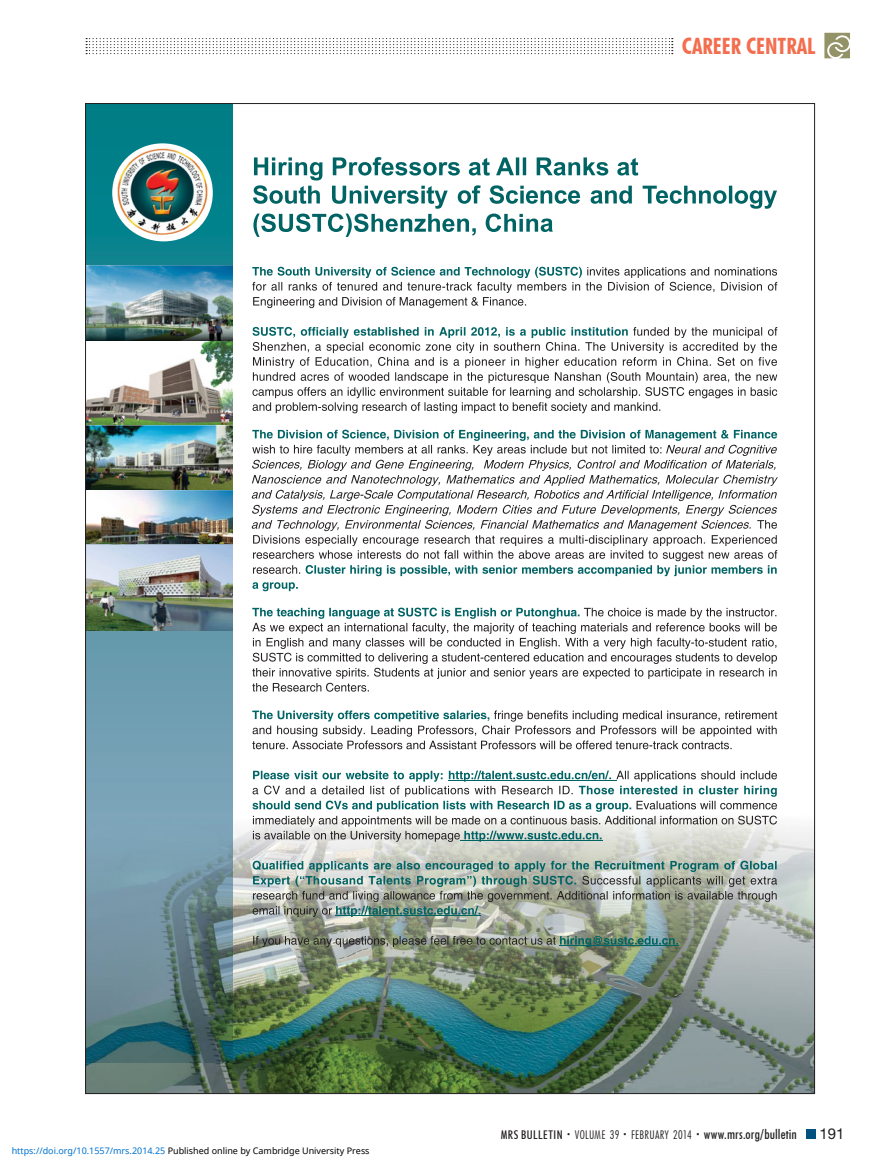
<style>
.page{position:relative;width:878px;height:1175px;background:#fff}
.page>*{position:absolute;margin:0;border:0;box-sizing:border-box;transform-origin:0 0}
.t1{font:700 condensed 22.5px "Futura BT";color:#f36e4f}
.t2{font:15px "Helvetica Neue LT Std";color:#231f20}
.t3{font:300 condensed 12px "Futura BT";letter-spacing:.02em;color:#231f20}
.t4{font:9px "Noto Sans";color:#000}
.s1{color:#0172cf}
.s2{font-weight:500}
.s3{font-size:7.5px}
.s4{font-weight:500;font-size:13.5px}
</style>
<div class="page">
<div style="left:806px;top:1130px;width:9px;height:8px;background:#005080"></div>
<svg style="left:86px;top:38px;width:586px;height:16px"></svg>
<svg style="left:824px;top:33px;width:26px;height:25px"></svg>
<img style="left:87px;top:105px;width:146px;height:957px">
<div style="left:112px;top:143px;width:101px;height:98px;background:#fff;border-radius:50%"></div>
<img style="left:116px;top:147px;width:95px;height:90px">
<svg style="left:253px;top:157px;width:524px;height:80px"></svg>
<img style="left:233px;top:576px;width:380px;height:325px">
<img style="left:613px;top:576px;width:199px;height:516px">
<img style="left:190px;top:901px;width:423px;height:191px">
<img style="left:87px;top:1062px;width:104px;height:30px">
<img style="left:87px;top:265px;width:146px;height:365px">
<svg style="left:252px;top:267px;width:525px;height:41px"></svg>
<svg style="left:252px;top:327px;width:525px;height:86px"></svg>
<svg style="left:252px;top:429px;width:525px;height:147px"></svg>
<svg style="left:252px;top:582px;width:46px;height:9px"></svg>
<svg style="left:252px;top:607px;width:525px;height:84px"></svg>
<svg style="left:252px;top:710px;width:525px;height:39px"></svg>
<svg style="left:252px;top:770px;width:525px;height:72px"></svg>
<svg style="left:252px;top:860px;width:525px;height:57px;background:#9aa9a0"></svg>
<img style="left:253px;top:936px;width:425px;height:11px">
<h1 class="t1" style="left:681px;top:32px;width:135px">CAREER CENTRAL</h1>
<p class="t4" style="left:12px;top:1143px;width:359px"><span class="s1">https://doi.org/10.1557/mrs.2014.25</span> Published online by Cambridge University Press</p>
<h3 class="t3" style="left:500px;top:1127px;width:298px"><span class="s2">MRS BULLETIN</span> <span class="s3">•</span> VOLUME 39 <span class="s3">•</span> FEBRUARY 2014 <span class="s3">•</span> <span class="s4">www.mrs.org/bulletin</span></h3>
<h2 class="t2" style="left:819px;top:1128px;width:27px">191</h2>
</div>
